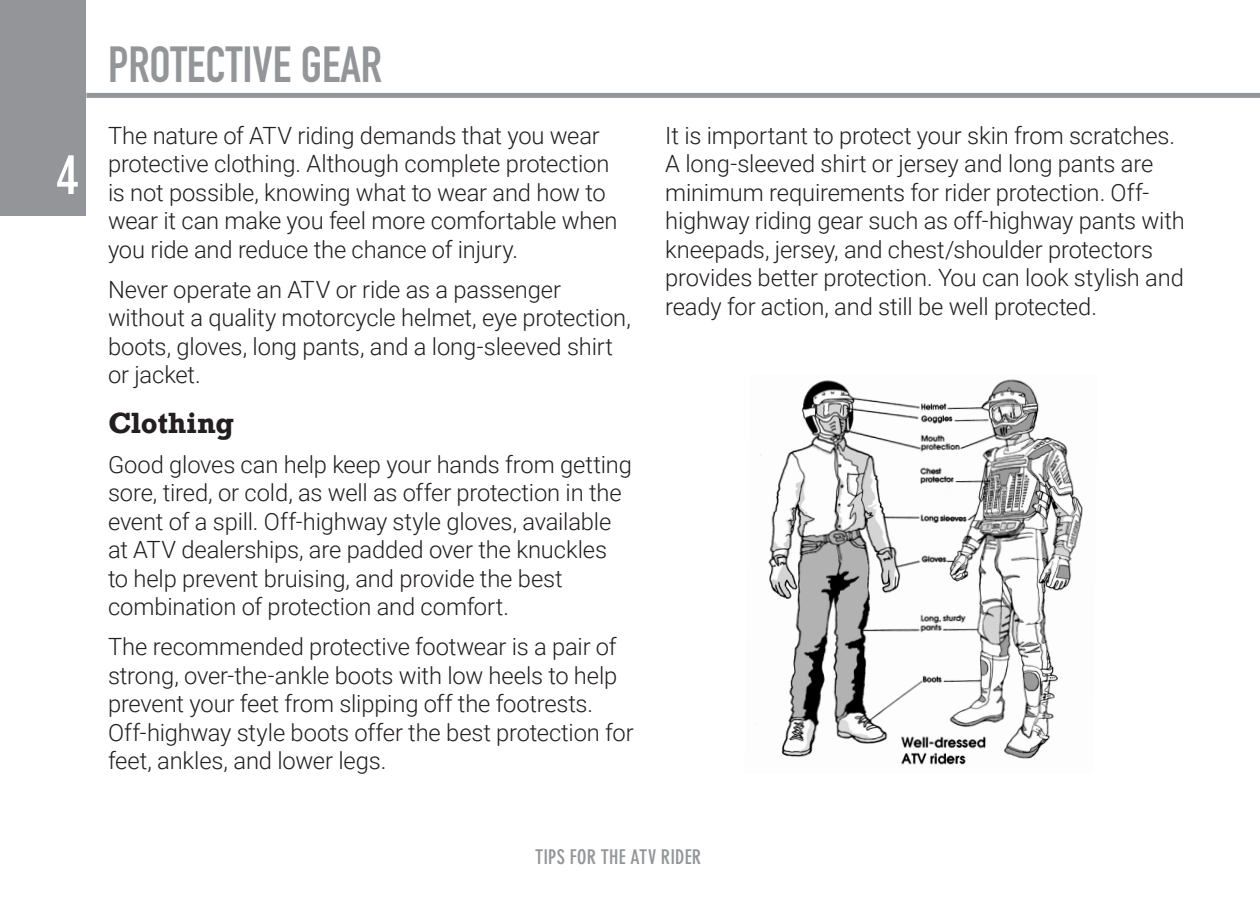
<style>
.page{position:relative;width:1260px;height:900px;background:#fff}
.page>*{position:absolute;margin:0;border:0;box-sizing:border-box;transform-origin:0 0}
.t1{font:700 condensed 55px "DIN Neuzeit Grotesk Std";color:#fff}
.Headers_Right{font:50px "DIN Engschrift Std";color:#939598}
.Subhead{font:700 27.5px "Rockwell";color:#231f20}
.Body_Copy{font:300 23.75px/28.5px "Roboto";letter-spacing:-.005em;color:#231f20}
.t2{font:700 condensed 20px "DIN Neuzeit Grotesk Std";letter-spacing:.01em;color:#939598}
</style>
<div class="page">
<div style="left:86px;top:93px;width:1174px;height:5px;background:#939598"></div>
<div style="left:0;top:0;width:86px;height:216px;background:#939598"></div>
<img style="left:760px;top:379px;width:323px;height:386px">
<h1 class="t1" style="left:56px;top:143px;width:24px">4</h1>
<p class="Headers_Right" style="left:108px;top:35px;width:276px">PROTECTIVE GEAR</p>
<p class="Body_Copy" style="left:108px;top:120px;width:511px">The nature of ATV riding demands that you wear protective clothing. Although complete protection is not possible, knowing what to wear and how to wear it can make you feel more comfortable when you ride and reduce the chance of injury.</p>
<p class="Body_Copy" style="left:108px;top:274px;width:524px">Never operate an ATV or ride as a passenger without a quality motorcycle helmet, eye protection, boots, gloves, long pants, and a long-sleeved shirt or jacket.</p>
<p class="Subhead" style="left:108px;top:405px;width:127px">Clothing</p>
<p class="Body_Copy" style="left:108px;top:449px;width:525px">Good gloves can help keep your hands from getting sore, tired, or cold, as well as offer protection in the event of a spill. Off-highway style gloves, available at ATV dealerships, are padded over the knuckles to help prevent bruising, and provide the best combination of protection and comfort.</p>
<p class="Body_Copy" style="left:108px;top:631px;width:527px">The recommended protective footwear is a pair of strong, over-the-ankle boots with low heels to help prevent your feet from slipping off the footrests.<br>Off-highway style boots offer the best protection for feet, ankles, and lower legs.</p>
<p class="Body_Copy" style="left:665px;top:120px;width:521px">It is important to protect your skin from scratches.<br>A long-sleeved shirt or jersey and long pants are minimum requirements for rider protection. Off&shy;highway riding gear such as off-highway pants with kneepads, jersey, and chest/shoulder protectors provides better protection. You can look stylish and ready for action, and still be well protected.</p>
<p class="t2" style="left:535px;top:845px;width:168px">TIPS FOR THE ATV RIDER</p>
</div>
